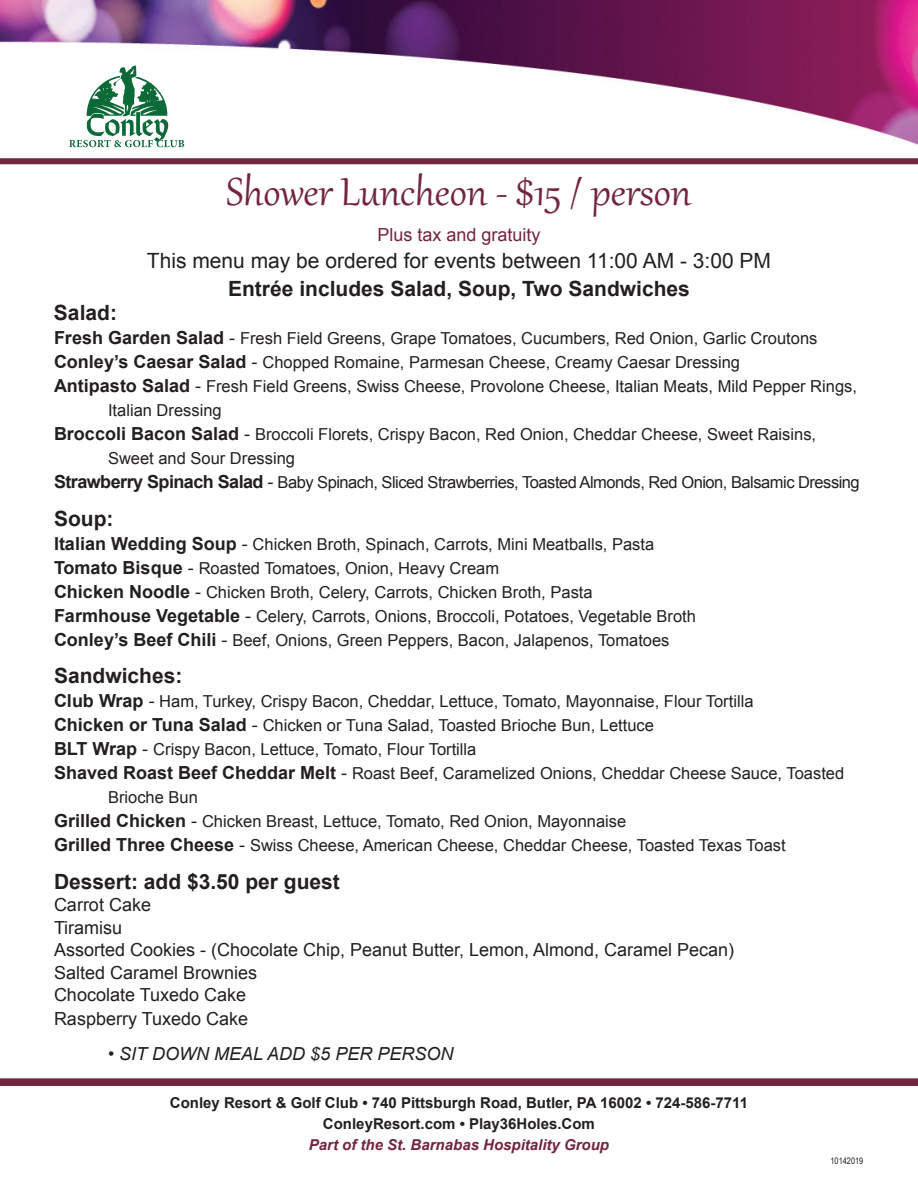
<style>
.page{position:relative;width:918px;height:1188px;background:#fff}
.page>*{position:absolute;margin:0;border:0;box-sizing:border-box;transform-origin:0 0}
.t1{font:48px "Gabriola";color:#73243e}
.t2{font:700 21px "Arial";color:#231f20}
.t3{font:21px "Arial";color:#231f20}
.t4{font:18px/22.8px "Arial";color:#231f20}
.t5{font:italic 18px "Arial";color:#231f20}
.t6{font:18px "Arial";color:#73243e}
.t7{font:16.5px/24px "Arial";color:#231f20}
.t8{font:16.5px "Arial";letter-spacing:-.03em;color:#231f20}
.t9{font:700 15px/21px "Arial";color:#231f20;text-align:center}
.t10{font:italic 700 15px "Arial";color:#73243e}
.t11{font:9px "Arial Narrow";color:#231f20}
.s1{font-weight:700;font-size:18px}
.s2{font-size:18px}
</style>
<div class="page">
<div style="left:0;top:1080px;width:918px;height:6px;background:#73243e"></div>
<img style="left:0;top:0;width:918px;height:148px">
<svg style="left:69px;top:65px;width:115px;height:82px"></svg>
<div style="left:0;top:158px;width:918px;height:6px;background:#73243e"></div>
<div style="left:0;top:1078px;width:918px;height:6px;background:#73243e"></div>
<h1 class="t1" style="left:227px;top:161px;width:466px">Shower Luncheon - $15 / person</h1>
<p class="t6" style="left:377px;top:223px;width:165px">Plus tax and gratuity</p>
<p class="t3" style="left:147px;top:247px;width:626px">This menu may be ordered for events between 11:00 AM - 3:00 PM</p>
<p class="t2" style="left:228px;top:275px;width:463px">Entrée includes Salad, Soup, Two Sandwiches</p>
<p class="t2" style="left:54px;top:299px;width:65px">Salad:</p>
<p class="t7" style="left:54px;top:326px;width:765px"><span class="s1">Fresh Garden Salad</span> <span class="s2">-</span> Fresh Field Greens, Grape Tomatoes, Cucumbers, Red Onion, Garlic Croutons</p>
<p class="t7" style="left:54px;top:350px;width:688px"><span class="s1">Conley’s Caesar Salad</span> <span class="s2">-</span> Chopped Romaine, Parmesan Cheese, Creamy Caesar Dressing</p>
<p class="t7" style="left:54px;top:374px;width:805px"><span class="s1">Antipasto Salad</span> <span class="s2">-</span> Fresh Field Greens, Swiss Cheese, Provolone Cheese, Italian Meats, Mild Pepper Rings,</p>
<p class="t7" style="left:108px;top:398px;width:115px">Italian Dressing</p>
<p class="t7" style="left:54px;top:422px;width:764px"><span class="s1">Broccoli Bacon Salad</span> <span class="s2">-</span> Broccoli Florets, Crispy Bacon, Red Onion, Cheddar Cheese, Sweet Raisins,</p>
<p class="t7" style="left:108px;top:446px;width:189px">Sweet and Sour Dressing</p>
<p class="t8" style="left:54px;top:471px;width:807px"><span class="s1">Strawberry Spinach Salad</span> <span class="s2">-</span> Baby Spinach, Sliced Strawberries, Toasted Almonds, Red Onion, Balsamic Dressing</p>
<p class="t2" style="left:54px;top:504px;width:61px">Soup:</p>
<p class="t7" style="left:54px;top:532px;width:643px"><span class="s1">Italian Wedding Soup</span> <span class="s2">-</span> Chicken Broth, Spinach, Carrots, Mini Meatballs, Pasta <span class="s1">Tomato Bisque</span> <span class="s2">-</span> Roasted Tomatoes, Onion, Heavy Cream<br><span class="s1">Chicken Noodle</span> <span class="s2">-</span> Chicken Broth, Celery, Carrots, Chicken Broth, Pasta<br><span class="s1">Farmhouse Vegetable</span> <span class="s2">-</span> Celery, Carrots, Onions, Broccoli, Potatoes, Vegetable Broth <span class="s1">Conley’s Beef Chili</span> <span class="s2">-</span> Beef, Onions, Green Peppers, Bacon, Jalapenos, Tomatoes</p>
<p class="t2" style="left:54px;top:662px;width:130px">Sandwiches:</p>
<p class="t7" style="left:54px;top:689px;width:701px"><span class="s1">Club Wrap</span> <span class="s2">-</span> Ham, Turkey, Crispy Bacon, Cheddar, Lettuce, Tomato, Mayonnaise, Flour Tortilla</p>
<p class="t7" style="left:54px;top:713px;width:602px"><span class="s1">Chicken or Tuna Salad</span> <span class="s2">-</span> Chicken or Tuna Salad, Toasted Brioche Bun, Lettuce</p>
<p class="t7" style="left:54px;top:737px;width:424px"><span class="s1">BLT Wrap</span> <span class="s2">-</span> Crispy Bacon, Lettuce, Tomato, Flour Tortilla</p>
<p class="t7" style="left:54px;top:761px;width:792px"><span class="s1">Shaved Roast Beef Cheddar Melt</span> <span class="s2">-</span> Roast Beef, Caramelized Onions, Cheddar Cheese Sauce, Toasted</p>
<p class="t7" style="left:108px;top:785px;width:91px">Brioche Bun</p>
<p class="t7" style="left:54px;top:809px;width:574px"><span class="s1">Grilled Chicken</span> <span class="s2">-</span> Chicken Breast, Lettuce, Tomato, Red Onion, Mayonnaise</p>
<p class="t7" style="left:54px;top:833px;width:733px"><span class="s1">Grilled Three Cheese</span> <span class="s2">-</span> Swiss Cheese, American Cheese, Cheddar Cheese, Toasted Texas Toast</p>
<p class="t2" style="left:54px;top:867px;width:287px">Dessert: add $3.50 per guest</p>
<p class="t4" style="left:54px;top:894px;width:682px">Carrot Cake<br>Tiramisu<br>Assorted Cookies - (Chocolate Chip, Peanut Butter, Lemon, Almond, Caramel Pecan)<br>Salted Caramel Brownies<br>Chocolate Tuxedo Cake<br>Raspberry Tuxedo Cake</p>
<p class="t5" style="left:108px;top:1042px;width:347px">• SIT DOWN MEAL ADD $5 PER PERSON</p>
<p class="t9" style="left:170px;top:1093px;width:580px">Conley Resort &amp; Golf Club • 740 Pittsburgh Road, Butler, PA 16002 • 724-586-7711<br>ConleyResort.com • Play36Holes.Com</p>
<p class="t10" style="left:309px;top:1135px;width:302px">Part of the St. Barnabas Hospitality Group</p>
<p class="t11" style="left:831px;top:1154px;width:34px">10142019</p>
</div>
